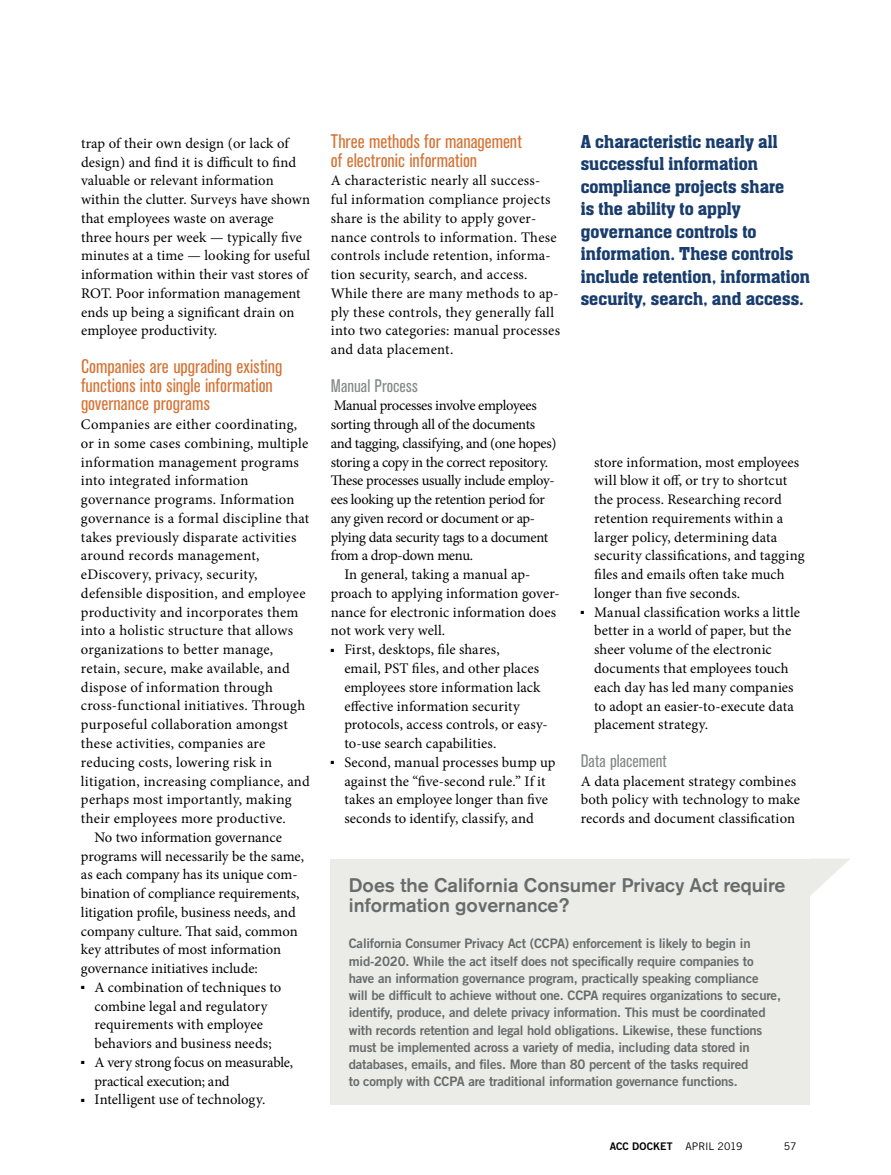
<style>
.page{position:relative;width:891px;height:1175px;background:#fff}
.page>*{position:absolute;margin:0;border:0;box-sizing:border-box;transform-origin:0 0}
.t1{font:500 19.5px/22.5px "Aachen Std";letter-spacing:.005em;color:#193d6d}
.t2{font:condensed 19.5px/18.8px "Akzidenz Grotesk BE";color:#d47334}
.t3{font:500 19.5px/19.5px "Akzidenz Grotesk BE";color:#686b69}
.t4{font:condensed 18px "Akzidenz Grotesk BE";letter-spacing:.005em;color:#848987}
.t5{font:14.7px/18.8px "Minion Pro";letter-spacing:.01em;color:#000}
.t6{font:14.7px "Minion Pro";letter-spacing:-.02em;color:#000}
.t7{font:14.7px "Minion Pro";letter-spacing:-.025em;color:#000}
.t8{font:14.7px/18.8px "Minion Pro";letter-spacing:-.015em;color:#000}
.t9{font:14.7px "Minion Pro";letter-spacing:-.01em;color:#000}
.t10{font:13.2px/17.2px "Trade Gothic Bold Two";letter-spacing:-.015em;color:#686b69}
.t11{font:10.5px "Trade Gothic Bold Two";letter-spacing:.015em;color:#000}
.t12{font:10.5px "Trade Gothic";color:#000}
.s1{font-family:"Trade Gothic"}
</style>
<div class="page">
<div style="left:331px;top:858px;width:479px;height:246px;background:#ebece8"></div>
<svg style="left:810px;top:859px;width:40px;height:37px"></svg>
<p class="t5" style="left:81px;top:134px;width:231px">trap of their own design (or lack of design) and find it is difficult to find valuable or relevant information within the clutter. Surveys have shown that employees waste on average<br>three hours per week — typically five minutes at a time — looking for useful information within their vast stores of ROT. Poor information management ends up being a significant drain on employee productivity.</p>
<h1 class="t2" style="left:81px;top:357px;width:203px">Companies are upgrading existing functions into single information governance programs</h1>
<p class="t5" style="left:81px;top:415px;width:218px">Companies are either coordinating,</p>
<p class="t5" style="left:81px;top:434px;width:229px">or in some cases combining, multiple</p>
<p class="t5" style="left:81px;top:452px;width:219px">information management programs</p>
<p class="t5" style="left:81px;top:471px;width:169px">into integrated information</p>
<p class="t5" style="left:81px;top:490px;width:215px">governance programs. Information</p>
<p class="t5" style="left:81px;top:509px;width:230px">governance is a formal discipline that</p>
<p class="t5" style="left:81px;top:527px;width:217px">takes previously disparate activities</p>
<p class="t5" style="left:81px;top:546px;width:180px">around records management,</p>
<p class="t5" style="left:81px;top:565px;width:178px">eDiscovery, privacy, security,</p>
<p class="t5" style="left:81px;top:584px;width:226px">defensible disposition, and employee</p>
<p class="t5" style="left:81px;top:602px;width:219px">productivity and incorporates them</p>
<p class="t5" style="left:81px;top:621px;width:214px">into a holistic structure that allows</p>
<p class="t5" style="left:81px;top:640px;width:194px">organizations to better manage,</p>
<p class="t5" style="left:81px;top:659px;width:210px">retain, secure, make available, and</p>
<p class="t5" style="left:81px;top:677px;width:194px">dispose of information through</p>
<p class="t5" style="left:81px;top:696px;width:226px">cross-functional initiatives. Through</p>
<p class="t5" style="left:81px;top:715px;width:208px">purposeful collaboration amongst</p>
<p class="t5" style="left:81px;top:734px;width:186px">these activities, companies are</p>
<p class="t5" style="left:81px;top:752px;width:193px">reducing costs, lowering risk in</p>
<p class="t5" style="left:81px;top:771px;width:230px">litigation, increasing compliance, and</p>
<p class="t5" style="left:81px;top:790px;width:212px">perhaps most importantly, making</p>
<p class="t5" style="left:81px;top:809px;width:206px">their employees more productive.</p>
<p class="t5" style="left:94px;top:827px;width:189px">No two information governance</p>
<p class="t5" style="left:81px;top:846px;width:225px">programs will necessarily be the same,</p>
<p class="t5" style="left:81px;top:865px;width:218px">as each company has its unique com-</p>
<p class="t5" style="left:81px;top:884px;width:220px">bination of compliance requirements,</p>
<p class="t5" style="left:81px;top:902px;width:216px">litigation profile, business needs, and</p>
<p class="t9" style="left:81px;top:921px;width:218px">company culture. That said, common</p>
<p class="t5" style="left:81px;top:940px;width:202px">key attributes of most information</p>
<p class="t5" style="left:81px;top:959px;width:178px">governance initiatives include:</p>
<p class="t5" style="left:81px;top:977px;width:202px;text-align:center">■ A combination of techniques to combine legal and regulatory requirements with employee behaviors and business needs;</p>
<p class="t8" style="left:94px;top:1052px;width:200px;text-indent:-13px">■ A very strong focus on measurable, practical execution; and</p>
<p class="t5" style="left:81px;top:1090px;width:186px">■ Intelligent use of technology.</p>
<h1 class="t2" style="left:331px;top:132px;width:193px">Three methods for management of electronic information</h1>
<p class="t5" style="left:331px;top:171px;width:231px">A characteristic nearly all success&shy;ful information compliance projects share is the ability to apply gover&shy;nance controls to information. These controls include retention, informa&shy;tion security, search, and access.<br>While there are many methods to ap&shy;ply these controls, they generally fall into two categories: manual processes and data placement.</p>
<p class="t4" style="left:331px;top:375px;width:88px">Manual Process</p>
<p class="t7" style="left:334px;top:396px;width:205px">Manual processes involve employees</p>
<p class="t6" style="left:331px;top:414px;width:206px">sorting through all of the documents</p>
<p class="t7" style="left:331px;top:433px;width:227px">and tagging, classifying, and (one hopes)</p>
<p class="t6" style="left:331px;top:452px;width:219px">storing a copy in the correct repository.</p>
<p class="t6" style="left:331px;top:471px;width:225px">These processes usually include employ-</p>
<p class="t6" style="left:331px;top:489px;width:216px">ees looking up the retention period for</p>
<p class="t7" style="left:331px;top:508px;width:206px">any given record or document or ap-</p>
<p class="t6" style="left:331px;top:527px;width:219px">plying data security tags to a document</p>
<p class="t7" style="left:331px;top:546px;width:144px">from a drop-down menu.</p>
<p class="t5" style="left:344px;top:565px;width:188px">In general, taking a manual ap-</p>
<p class="t5" style="left:331px;top:584px;width:230px">proach to applying information gover-</p>
<p class="t5" style="left:331px;top:602px;width:227px">nance for electronic information does</p>
<p class="t5" style="left:331px;top:621px;width:116px">not work very well.</p>
<p class="t5" style="left:344px;top:640px;width:205px;text-indent:-13px">■ First, desktops, file shares,<br>email, PST files, and other places employees store information lack effective information security protocols, access controls, or easy&shy;to-use search capabilities.</p>
<p class="t5" style="left:331px;top:752px;width:226px;text-align:center">■ Second, manual processes bump up against the “five-second rule.” If it takes an employee longer than five seconds to identify, classify, and</p>
<h1 class="t1" style="left:581px;top:130px;width:231px">A characteristic nearly all successful information compliance projects share<br>is the ability to apply governance controls to information. These controls include retention, information security, search, and access.</h1>
<p class="t5" style="left:594px;top:452px;width:212px">store information, most employees will blow it off, or try to shortcut the process. Researching record retention requirements within a larger policy, determining data security classifications, and tagging files and emails often take much longer than five seconds.</p>
<p class="t5" style="left:594px;top:602px;width:207px;text-indent:-13px">■ Manual classification works a little better in a world of paper, but the sheer volume of the electronic documents that employees touch each day has led many companies to adopt an easier-to-execute data placement strategy.</p>
<p class="t4" style="left:581px;top:750px;width:88px">Data placement</p>
<p class="t5" style="left:581px;top:771px;width:221px">A data placement strategy combines both policy with technology to make records and document classification</p>
<h1 class="t3" style="left:349px;top:875px;width:438px">Does the California Consumer Privacy Act require information governance?</h1>
<p class="t10" style="left:349px;top:934px;width:434px">California Consumer Privacy Act (CCPA) enforcement is likely to begin in mid-2020. While the act itself does not specifically require companies to have an information governance program, practically speaking compliance will be difficult to achieve without one. CCPA requires organizations to secure, identify, produce, and delete privacy information. This must be coordinated with records retention and legal hold obligations. Likewise, these functions must be implemented across a variety of media, including data stored in databases, emails, and files. More than 80 percent of the tasks required<br>to comply with CCPA are traditional information governance functions.</p>
<p class="t11" style="left:610px;top:1140px;width:134px">ACC DOCKET <span class="s1">APRIL 2019</span></p>
<p class="t12" style="left:784px;top:1140px;width:14px">57</p>
</div>
